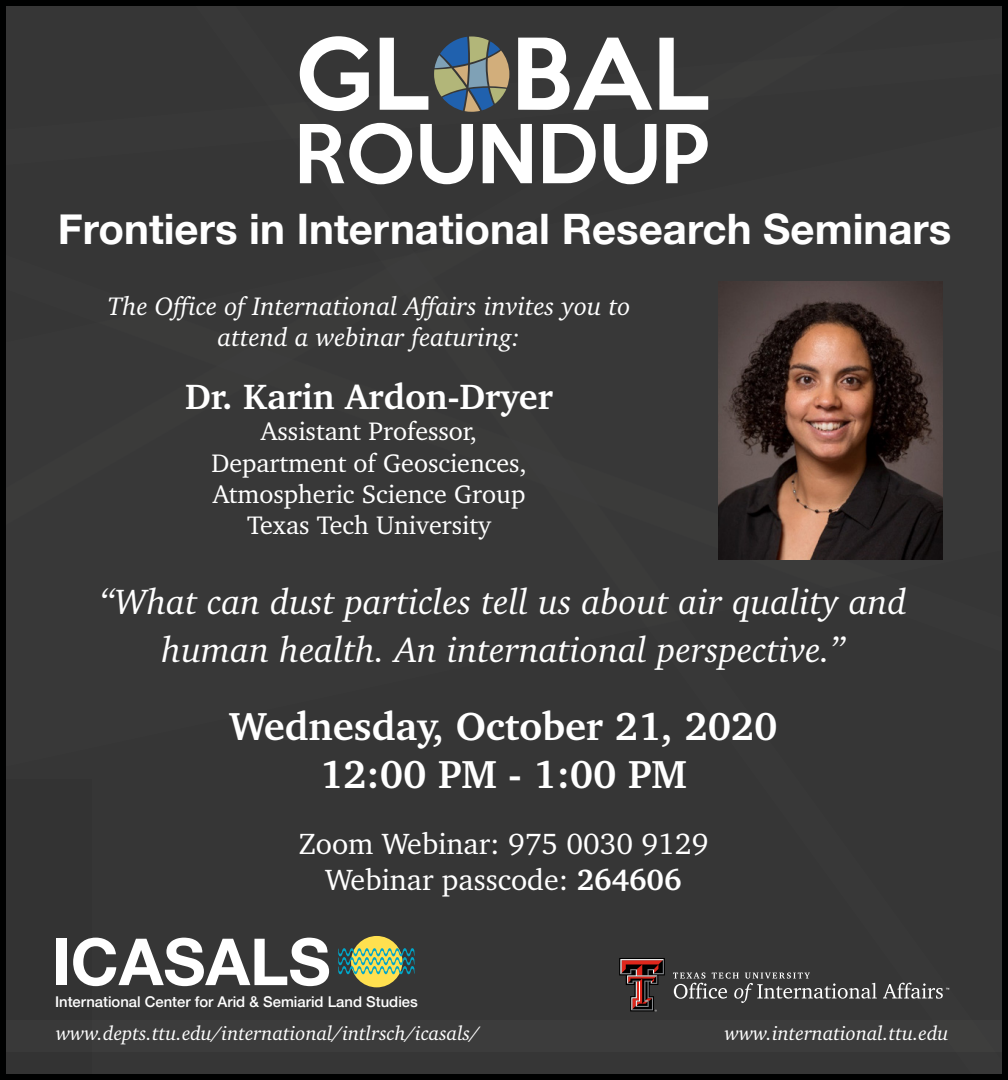
<style>
.page{position:relative;width:1008px;height:1080px;background:#333}
.page>*{position:absolute;margin:0;border:0;box-sizing:border-box;transform-origin:0 0}
.t1{font:700 65px "Helvetica Neue";color:#fff}
.t2{font:700 42px "Helvetica Neue";color:#fff}
.t3{font:700 40px/48px "Charter BT";color:#fff;text-align:center}
.t4{font:italic 36px/48px "Charter BT";color:#fff;text-align:center}
.t5{font:700 36px "Charter BT";color:#fff}
.t6{font:30px/36px "Charter BT";color:#fff;text-align:center}
.t7{font:26px/31.2px "Charter BT";color:#fff;text-align:center}
.t8{font:italic 26px/31.2px "Charter BT";color:#fff;text-align:center}
.t9{font:italic 20px "Charter BT";color:#fff}
.t10{font:500 14.8px "Helvetica Neue";color:#fff}
.s1{font-weight:700}
</style>
<div class="page">
<div style="left:0;top:1020px;width:1008px;height:32px;background:#3c3c3c"></div>
<svg style="left:619px;top:958px;width:46px;height:54px"></svg>
<svg style="left:673px;top:973px;width:276px;height:30px"></svg>
<div style="left:0;top:0;width:1008px;height:1080px;border:6px solid #000101"></div>
<svg style="left:300px;top:36px;width:69px;height:75px"></svg>
<svg style="left:380px;top:38px;width:48px;height:72px"></svg>
<svg style="left:518px;top:38px;width:134px;height:72px"></svg>
<svg style="left:659px;top:38px;width:49px;height:72px"></svg>
<svg style="left:300px;top:123px;width:112px;height:61px"></svg>
<svg style="left:420px;top:124px;width:53px;height:60px"></svg>
<svg style="left:483px;top:124px;width:49px;height:59px"></svg>
<svg style="left:543px;top:124px;width:53px;height:59px"></svg>
<svg style="left:604px;top:124px;width:53px;height:60px"></svg>
<svg style="left:666px;top:124px;width:42px;height:59px"></svg>
<svg style="left:434px;top:36px;width:75px;height:76px"></svg>
<img style="left:718px;top:282px;width:225px;height:277px">
<div style="left:351px;top:936px;width:51px;height:51px;background:#ffe04f;border-radius:50%"></div>
<svg style="left:338px;top:948px;width:77px;height:26px"></svg>
<p class="t2" style="left:58px;top:196px;width:895px">Frontiers in International Research Seminars</p>
<p class="t8" style="left:108px;top:289px;width:524px">The Office of International Affairs invites you to attend a webinar featuring:</p>
<p class="t5" style="left:185px;top:375px;width:369px">Dr. Karin Ardon-Dryer</p>
<p class="t7" style="left:211px;top:415px;width:317px">Assistant Professor,<br>Department of Geosciences,<br>Atmospheric Science Group<br>Texas Tech University</p>
<p class="t4" style="left:100px;top:577px;width:808px">“What can dust particles tell us about air quality and human health. An international perspective.”</p>
<p class="t3" style="left:229px;top:702px;width:550px">Wednesday, October 21, 2020<br>12:00 PM - 1:00 PM</p>
<p class="t6" style="left:298px;top:825px;width:411px">Zoom Webinar: 975 0030 9129<br>Webinar passcode: <span class="s1">264606</span></p>
<h1 class="t1" style="left:52px;top:911px;width:281px">ICASALS</h1>
<p class="t10" style="left:55px;top:990px;width:364px">International Center for Arid &amp; Semiarid Land Studies</p>
<p class="t9" style="left:56px;top:1020px;width:425px">www.depts.ttu.edu/international/intlrsch/icasals/</p>
<p class="t9" style="left:725px;top:1020px;width:225px">www.international.ttu.edu</p>
</div>
